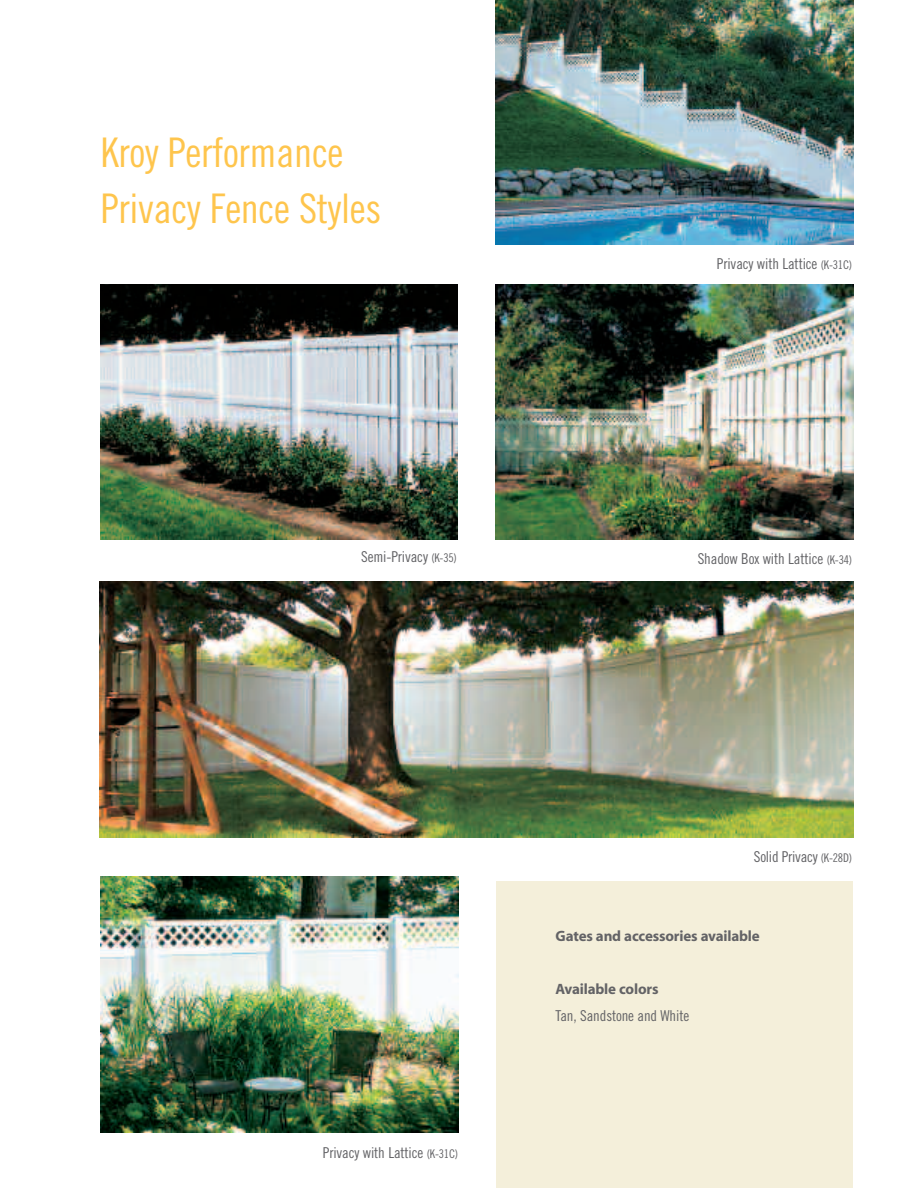
<style>
.page{position:relative;width:918px;height:1188px;background:#fff}
.page>*{position:absolute;margin:0;border:0;box-sizing:border-box;transform-origin:0 0}
.t1{font:40.8px/56.7px "Trade Gothic Cond Eighteen";letter-spacing:-.01em;color:#fec54d}
.t2{font:15px "Trade Gothic Cond Eighteen";letter-spacing:-.01em;color:#636366}
.t3{font:700 15px "Myriad";letter-spacing:-.01em;color:#636366}
.s1{font-size:12px}
</style>
<div class="page">
<div style="left:496px;top:881px;width:356px;height:307px;background:#f4efda"></div>
<img style="left:101px;top:877px;width:357px;height:255px">
<img style="left:100px;top:582px;width:753px;height:255px">
<img style="left:496px;top:285px;width:357px;height:255px">
<img style="left:496px;top:0;width:357px;height:244px">
<img style="left:100px;top:284px;width:357px;height:256px">
<h1 class="t1" style="left:101px;top:127px;width:282px">Kroy Performance<br>Privacy Fence Styles</h1>
<p class="t2" style="left:361px;top:551px;width:97px">Semi-Privacy <span class="s1">(K-35)</span></p>
<p class="t2" style="left:717px;top:258px;width:137px">Privacy with Lattice <span class="s1">(K-31C)</span></p>
<p class="t2" style="left:698px;top:553px;width:156px">Shadow Box with Lattice <span class="s1">(K-34)</span></p>
<p class="t2" style="left:323px;top:1147px;width:137px">Privacy with Lattice <span class="s1">(K-31C)</span></p>
<p class="t2" style="left:754px;top:851px;width:100px">Solid Privacy <span class="s1">(K-28D)</span></p>
<p class="t3" style="left:556px;top:930px;width:206px">Gates and accessories available</p>
<p class="t3" style="left:556px;top:983px;width:105px">Available colors</p>
<p class="t2" style="left:556px;top:1011px;width:135px">Tan, Sandstone and White</p>
</div>
